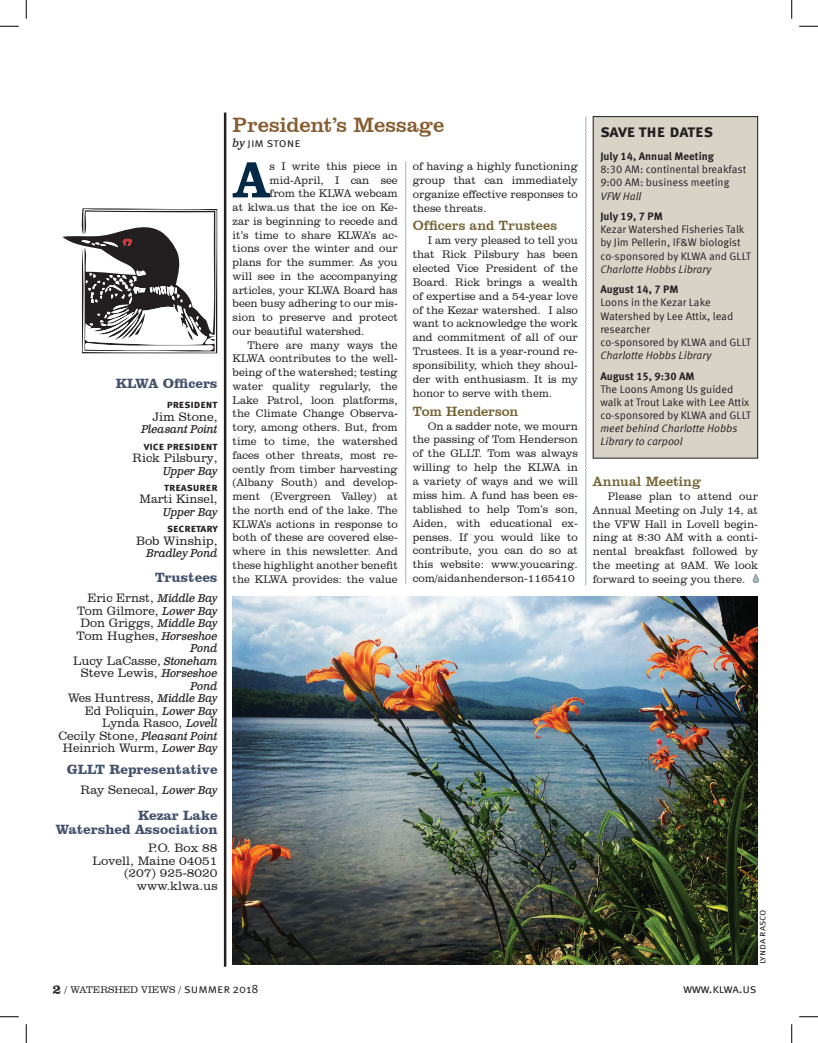
<style>
.page{position:relative;width:818px;height:1043px;background:#fff}
.page>*{position:absolute;margin:0;border:0;box-sizing:border-box;transform-origin:0 0}
.t1{font:800 52.25px "Clarendon BT";color:#042a47}
.t2{font:21.25px "Clarendon BT";letter-spacing:-.005em;color:#855d30}
.t3{font:700 17.5px "Meta Sc Offc";letter-spacing:-.02em;color:#231f20}
.t4{font:700 13.75px/13.8px "Clarendon BT";color:#45526c;text-align:right}
.t5{font:13.75px "Clarendon BT";color:#726132}
.t6{font:300 12.5px/12.5px "Clarendon BT";color:#231f20;text-align:right}
.t7{font:12.5px "Meta Sc Offc Norm";letter-spacing:-.005em;color:#231f20}
.t8{font:300 11.25px/13.9px "Clarendon BT";color:#231f20;text-align:justify}
.t9{font:italic 11.25px "Clarendon Text Pro";letter-spacing:-.01em;color:#231f20}
.t10{font:700 11.25px "Meta Sc Offc";letter-spacing:-.005em;color:#231f20}
.t11{font:11px/13.1px "Meta Offc Norm";color:#231f20}
.t12{font:11px/13.1px "Meta Offc Norm Ita";color:#231f20}
.t13{font:700 11px "Meta Offc";color:#231f20}
.t14{font:300 10px "Clarendon BT";color:#231f20}
.t15{font:10px "Meta Sc Offc Norm";letter-spacing:-.01em;color:#231f20}
.s1{font-family:"Clarendon Text Pro";font-weight:400;font-style:italic;font-size:11.25px}
.s2{font-family:"Clarendon BT";font-weight:300;font-style:normal;font-size:12.5px}
.s3{font-family:"Clarendon Text Pro";font-style:italic;font-size:11.25px}
.s4{font-weight:800;font-size:13.75px}
.s5{font-family:"Meta Sc Offc Norm";font-weight:400;font-size:12.5px}
.s6{font-family:"Meta Sc Offc Norm";font-weight:400;font-size:12.25px}
</style>
<div class="page">
<svg style="left:63px;top:208px;width:154px;height:145px"></svg>
<svg style="left:405px;top:161px;width:1px;height:423px"></svg>
<svg style="left:585px;top:116px;width:1px;height:469px"></svg>
<svg style="left:752px;top:574px;width:7px;height:9px"></svg>
<hr style="left:224px;top:112px;width:2px;height:854px;background:#231f20">
<img style="left:232px;top:596px;width:525px;height:368px">
<div style="left:593px;top:117px;width:164px;height:341px;background:#d8d3c7"></div>
<div style="left:592px;top:116px;width:166px;height:342px;border:1px solid #231f20"></div>
<svg style="left:0;top:25px;width:19px;height:2px"></svg>
<svg style="left:799px;top:25px;width:19px;height:2px"></svg>
<svg style="left:0;top:1016px;width:19px;height:1px"></svg>
<svg style="left:799px;top:1016px;width:19px;height:1px"></svg>
<svg style="left:25px;top:0;width:2px;height:19px"></svg>
<svg style="left:25px;top:1024px;width:2px;height:18px"></svg>
<svg style="left:791px;top:0;width:1px;height:19px"></svg>
<svg style="left:791px;top:1024px;width:1px;height:18px"></svg>
<p class="t4" style="left:116px;top:376px;width:103px">KLWA Officers</p>
<p class="t10" style="left:167px;top:398px;width:52px">president</p>
<p class="t6" style="left:152px;top:410px;width:67px">Jim Stone,</p>
<p class="t9" style="left:141px;top:422px;width:78px">Pleasant Point</p>
<p class="t10" style="left:144px;top:439px;width:75px">vice president</p>
<p class="t6" style="left:133px;top:451px;width:86px">Rick Pilsbury,</p>
<p class="t9" style="left:163px;top:464px;width:56px">Upper Bay</p>
<p class="t10" style="left:164px;top:480px;width:55px">treasurer</p>
<p class="t6" style="left:139px;top:493px;width:80px">Marti Kinsel,</p>
<p class="t9" style="left:163px;top:505px;width:56px">Upper Bay</p>
<p class="t10" style="left:167px;top:521px;width:52px">secretary</p>
<p class="t6" style="left:136px;top:534px;width:83px">Bob Winship,</p>
<p class="t9" style="left:146px;top:546px;width:73px">Bradley Pond</p>
<p class="t4" style="left:155px;top:570px;width:64px">Trustees</p>
<p class="t6" style="left:76px;top:591px;width:143px">Eric Ernst, <span class="s1">Middle Bay<br></span>Tom Gilmore, <span class="s1">Lower Bay<br></span>Don Griggs, <span class="s1">Middle Bay<br></span>Tom Hughes, <span class="s1">Horseshoe</span></p>
<p class="t9" style="left:190px;top:641px;width:29px">Pond</p>
<p class="t6" style="left:73px;top:654px;width:146px">Lucy LaCasse, <span class="s1">Stoneham<br></span>Steve Lewis, <span class="s1">Horseshoe</span></p>
<p class="t9" style="left:190px;top:679px;width:29px">Pond</p>
<p class="t6" style="left:68px;top:691px;width:151px">Wes Huntress, <span class="s1">Middle Bay<br></span>Ed Poliquin, <span class="s1">Lower Bay<br></span>Lynda Rasco, <span class="s1">Lovell</span></p>
<p class="t9" style="left:58px;top:729px;width:161px"><span class="s2">Cecily Stone,</span> Pleasant Point</p>
<p class="t6" style="left:63px;top:741px;width:156px">Heinrich Wurm, <span class="s1">Lower Bay</span></p>
<p class="t4" style="left:67px;top:761px;width:152px">GLLT Representative</p>
<p class="t6" style="left:80px;top:783px;width:139px">Ray Senecal, <span class="s1">Lower Bay</span></p>
<p class="t4" style="left:56px;top:808px;width:163px">Kezar Lake<br>Watershed Association</p>
<p class="t6" style="left:93px;top:841px;width:126px">P.O. Box 88<br>Lovell, Maine 04051 (207) 925-8020 www.klwa.us</p>
<h2 class="t2" style="left:232px;top:112px;width:213px">President’s Message</h2>
<p class="t7" style="left:232px;top:136px;width:69px"><span class="s3">by</span> jim stone</p>
<h1 class="t1" style="left:233px;top:147px;width:38px">A</h1>
<p class="t8" style="left:269px;top:159px;width:130px">s I write this piece in</p>
<p class="t8" style="left:269px;top:173px;width:130px">mid-April, I can see</p>
<p class="t8" style="left:269px;top:186px;width:129px">from the KLWA webcam</p>
<p class="t8" style="left:232px;top:200px;width:167px">at klwa.us that the ice on Ke-</p>
<p class="t8" style="left:232px;top:214px;width:167px">zar is beginning to recede and</p>
<p class="t8" style="left:232px;top:228px;width:166px">it’s time to share KLWA’s ac-</p>
<p class="t8" style="left:232px;top:241px;width:167px">tions over the winter and our</p>
<p class="t8" style="left:232px;top:255px;width:166px">plans for the summer. As you</p>
<p class="t8" style="left:232px;top:269px;width:166px">will see in the accompanying</p>
<p class="t8" style="left:232px;top:283px;width:166px">articles, your KLWA Board has</p>
<p class="t8" style="left:232px;top:296px;width:166px">been busy adhering to our mis-</p>
<p class="t8" style="left:232px;top:310px;width:167px">sion to preserve and protect</p>
<p class="t8" style="left:232px;top:324px;width:133px">our beautiful watershed.</p>
<p class="t8" style="left:248px;top:338px;width:151px">There are many ways the</p>
<p class="t8" style="left:232px;top:351px;width:167px">KLWA contributes to the well-</p>
<p class="t8" style="left:232px;top:365px;width:167px">being of the watershed; testing</p>
<p class="t8" style="left:232px;top:379px;width:166px">water quality regularly, the</p>
<p class="t8" style="left:232px;top:393px;width:166px">Lake Patrol, loon platforms,</p>
<p class="t8" style="left:232px;top:406px;width:166px">the Climate Change Observa-</p>
<p class="t8" style="left:232px;top:420px;width:166px">tory, among others. But, from</p>
<p class="t8" style="left:232px;top:434px;width:166px">time to time, the watershed</p>
<p class="t8" style="left:232px;top:448px;width:166px">faces other threats, most re-</p>
<p class="t8" style="left:232px;top:461px;width:167px">cently from timber harvesting</p>
<p class="t8" style="left:232px;top:475px;width:166px">(Albany South) and develop-</p>
<p class="t8" style="left:232px;top:489px;width:167px">ment (Evergreen Valley) at</p>
<p class="t8" style="left:232px;top:503px;width:167px">the north end of the lake. The</p>
<p class="t8" style="left:232px;top:516px;width:167px">KLWA’s actions in response to</p>
<p class="t8" style="left:232px;top:530px;width:166px">both of these are covered else-</p>
<p class="t8" style="left:232px;top:544px;width:167px">where in this newsletter. And</p>
<p class="t8" style="left:232px;top:558px;width:167px">these highlight another benefit</p>
<p class="t8" style="left:232px;top:571px;width:167px">the KLWA provides: the value</p>
<p class="t8" style="left:413px;top:159px;width:167px">of having a highly functioning group that can immediately organize effective responses to these threats.</p>
<p class="t5" style="left:412px;top:217px;width:146px">Officers and Trustees</p>
<p class="t8" style="left:412px;top:233px;width:167px;text-indent:15px">I am very pleased to tell you that Rick Pilsbury has been elected Vice President of the Board. Rick brings a wealth of expertise and a 54-year love of the Kezar watershed. I also want to acknowledge the work and commitment of all of our Trustees. It is a year-round re&shy;sponsibility, which they shoul&shy;der with enthusiasm. It is my honor to serve with them.</p>
<p class="t5" style="left:412px;top:402px;width:107px">Tom Henderson</p>
<p class="t8" style="left:412px;top:418px;width:167px;text-indent:15px">On a sadder note, we mourn the passing of Tom Henderson of the GLLT. Tom was always willing to help the KLWA in a variety of ways and we will miss him. A fund has been es&shy;tablished to help Tom’s son, Aiden, with educational ex&shy;penses. If you would like to contribute, you can do so at this website: www.youcaring. com/aidanhenderson-1165410</p>
<h3 class="t3" style="left:600px;top:121px;width:114px">save the dates</h3>
<p class="t13" style="left:600px;top:150px;width:115px">July 14, Annual Meeting</p>
<p class="t11" style="left:600px;top:163px;width:147px">8:30 AM: continental breakfast<br>9:00 AM: business meeting</p>
<p class="t12" style="left:600px;top:189px;width:43px">VFW Hall</p>
<p class="t13" style="left:600px;top:210px;width:64px">July 19, 7 PM</p>
<p class="t11" style="left:600px;top:223px;width:152px">Kezar Watershed Fisheries Talk by Jim Pellerin, IF&amp;W biologist co-sponsored by KLWA and GLLT</p>
<p class="t12" style="left:600px;top:262px;width:113px">Charlotte Hobbs Library</p>
<p class="t13" style="left:600px;top:283px;width:80px">August 14, 7 PM</p>
<p class="t11" style="left:600px;top:296px;width:152px">Loons in the Kezar Lake<br>Watershed by Lee Attix, lead researcher<br>co-sponsored by KLWA and GLLT</p>
<p class="t12" style="left:600px;top:349px;width:113px">Charlotte Hobbs Library</p>
<p class="t13" style="left:600px;top:369px;width:96px">August 15, 9:30 AM</p>
<p class="t11" style="left:600px;top:383px;width:152px">The Loons Among Us guided walk at Trout Lake with Lee Attix co-sponsored by KLWA and GLLT</p>
<p class="t12" style="left:600px;top:422px;width:139px">meet behind Charlotte Hobbs<br>Library to carpool</p>
<p class="t5" style="left:592px;top:473px;width:110px">Annual Meeting</p>
<p class="t8" style="left:592px;top:489px;width:167px;text-indent:15px">Please plan to attend our Annual Meeting on July 14, at the VFW Hall in Lovell begin&shy;ning at 8:30 AM with a conti&shy;nental breakfast followed by the meeting at 9AM. We look forward to seeing you there.</p>
<p class="t15" style="left:756px;top:964px;width:56px;rotate:-90deg">lynda rasco</p>
<p class="t14" style="left:52px;top:983px;width:207px"><span class="s4">2</span> / WATERSHED VIEWS / <span class="s5">summer</span> <span class="s6">2018</span></p>
<p class="t7" style="left:683px;top:981px;width:75px">www.klwa.us</p>
</div>
